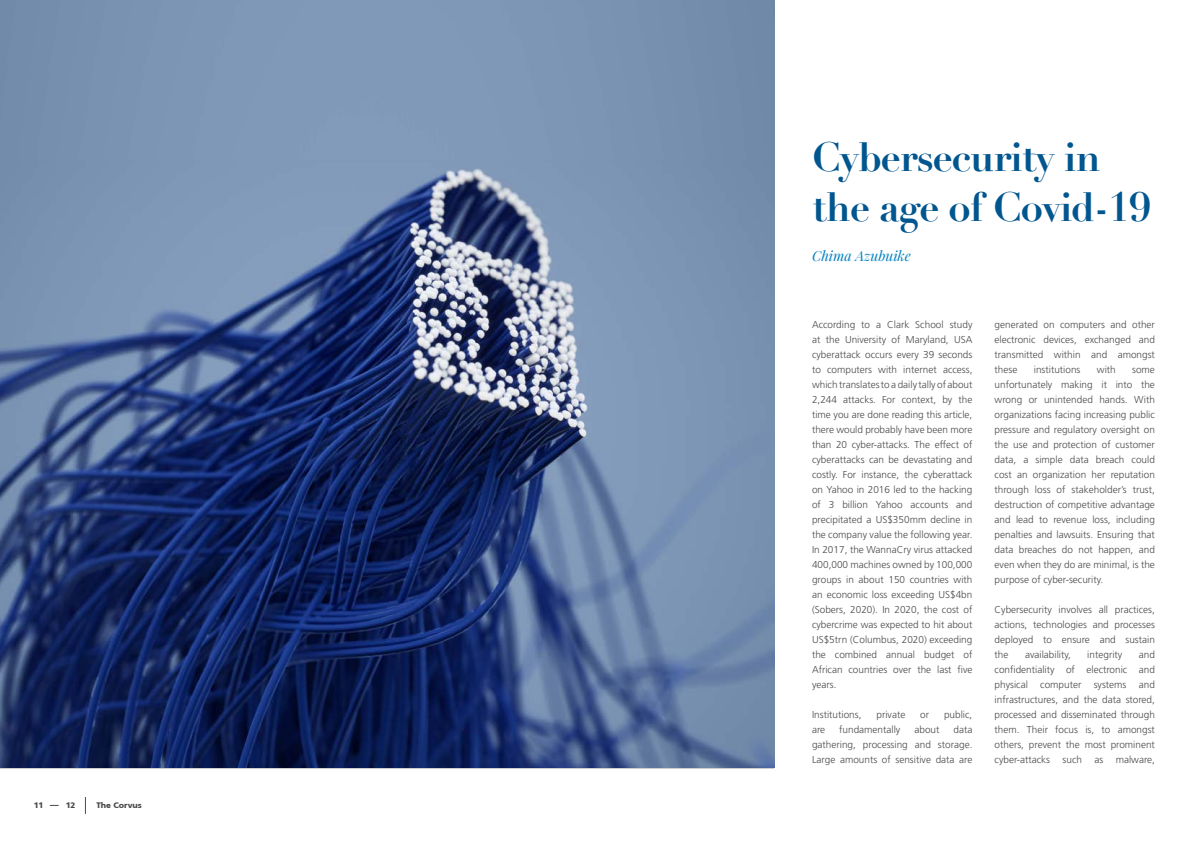
<style>
.page{position:relative;width:1191px;height:842px;background:#fff}
.page>*{position:absolute;margin:0;border:0;box-sizing:border-box;transform-origin:0 0}
.t1{font:700 40px/50.2px "Didot";letter-spacing:-.025em;color:#01568f}
.t2{font:italic 14px "Playfair Display";color:#0082c0}
.t3{font:300 10px/15px "Frutiger 45";color:#4a4a4a;text-align:justify}
.t4{font:900 8px "Frutiger CE";color:#4a4a4a}
</style>
<div class="page">
<svg style="left:85px;top:797px;width:1px;height:17px"></svg>
<img style="left:595px;top:160px;width:179px;height:607px">
<svg style="left:0;top:160px;width:595px;height:608px;background:#3a4e7d"></svg>
<div style="left:0;top:0;width:595px;height:160px;background:#7f98b7"></div>
<p class="t4" style="left:34px;top:801px;width:11px">11</p>
<p class="t4" style="left:66px;top:801px;width:11px">12</p>
<p class="t4" style="left:96px;top:801px;width:47px">The Corvus</p>
<h1 class="t1" style="left:812px;top:132px;width:341px">Cybersecurity in the age of Covid-19</h1>
<h2 class="t2" style="left:812px;top:246px;width:100px">Chima Azubuike</h2>
<p class="t3" style="left:812px;top:317px;width:162px">According to a Clark School study at the University of Maryland, USA cyberattack occurs every 39 seconds to computers with internet access, which translates to a daily tally of about 2,244 attacks. For context, by the time you are done reading this article, there would probably have been more than 20 cyber-attacks. The effect of cyberattacks can be devastating and costly. For instance, the cyberattack on Yahoo in 2016 led to the hacking of 3 billion Yahoo accounts and precipitated a US$350mm decline in the company value the following year.<br>In 2017, the WannaCry virus attacked 400,000 machines owned by 100,000 groups in about 150 countries with an economic loss exceeding US$4bn (Sobers, 2020). In 2020, the cost of cybercrime was expected to hit about US$5trn (Columbus, 2020) exceeding the combined annual budget of African countries over the last five years.</p>
<p class="t3" style="left:812px;top:707px;width:51px">Institutions,</p>
<p class="t3" style="left:876px;top:707px;width:30px">private</p>
<p class="t3" style="left:920px;top:707px;width:10px">or</p>
<p class="t3" style="left:944px;top:707px;width:30px">public,</p>
<p class="t3" style="left:812px;top:722px;width:15px">are</p>
<p class="t3" style="left:839px;top:722px;width:63px">fundamentally</p>
<p class="t3" style="left:914px;top:722px;width:27px">about</p>
<p class="t3" style="left:812px;top:722px;width:162px;text-indent:141px">data gathering, processing and storage.<br>Large amounts of sensitive data are</p>
<p class="t3" style="left:994px;top:317px;width:162px">generated on computers and other electronic devices, exchanged and transmitted within and amongst these</p>
<p class="t3" style="left:1033px;top:362px;width:48px">institutions</p>
<p class="t3" style="left:1096px;top:362px;width:20px">with</p>
<p class="t3" style="left:994px;top:362px;width:162px;text-indent:138px">some unfortunately making it into the wrong or unintended hands. With organizations facing increasing public pressure and regulatory oversight on the use and protection of customer data, a simple data breach could cost an organization her reputation through loss of stakeholder’s trust, destruction of competitive advantage and lead to revenue loss, including penalties and lawsuits. Ensuring that data breaches do not happen, and even when they do are minimal, is the purpose of cyber-security.</p>
<p class="t3" style="left:994px;top:602px;width:162px">Cybersecurity involves all practices, actions, technologies and processes deployed to ensure and sustain the</p>
<p class="t3" style="left:994px;top:647px;width:162px;text-indent:144px">and confidentiality of electronic and physical computer systems and infrastructures, and the data stored, processed and disseminated through them. Their focus is, to amongst others, prevent the most prominent cyber-attacks such as malware,</p>
<p class="t3" style="left:1025px;top:647px;width:47px">availability,</p>
<p class="t3" style="left:1087px;top:647px;width:36px">integrity</p>
</div>
